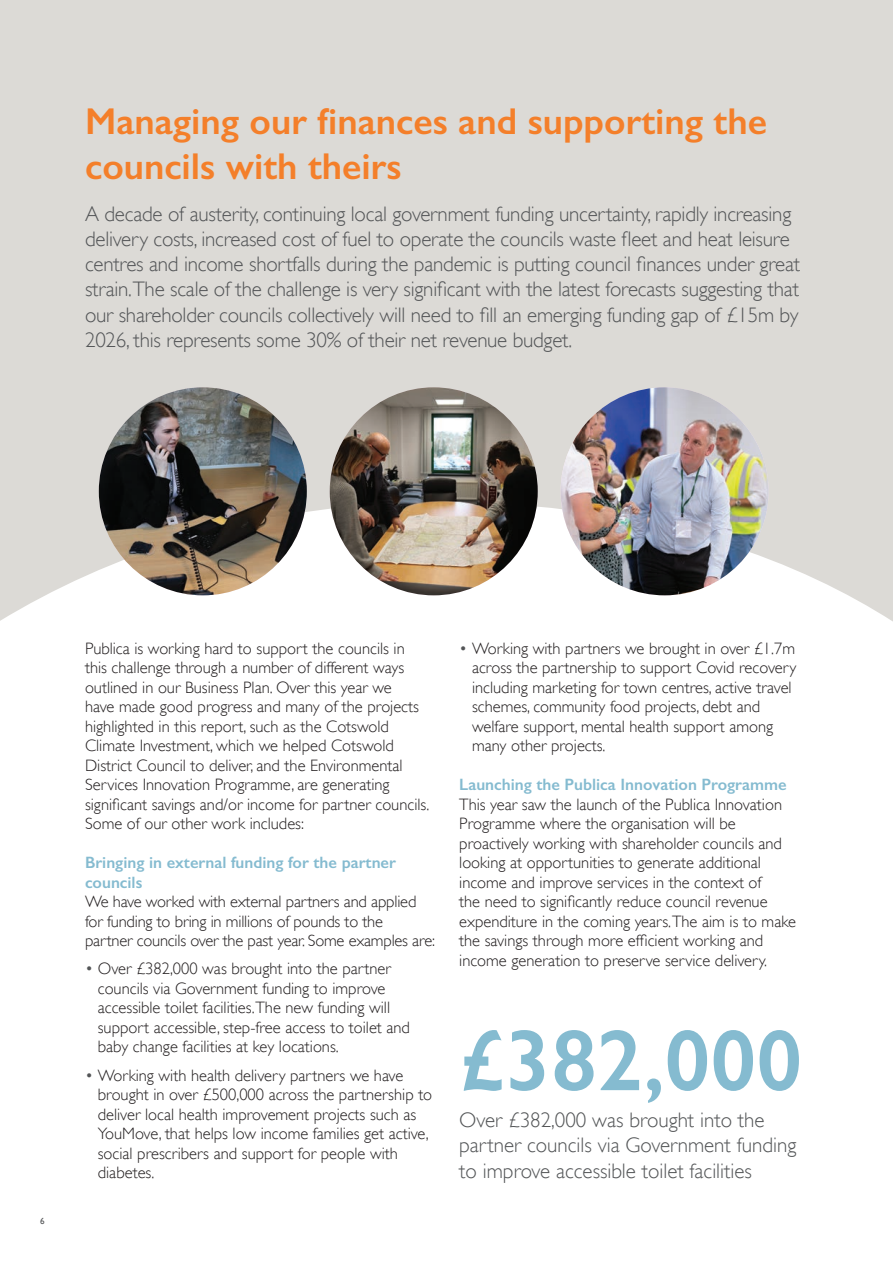
<style>
.page{position:relative;width:893px;height:1263px;background:#fff}
.page>*{position:absolute;margin:0;border:0;box-sizing:border-box;transform-origin:0 0}
.t1{font:600 87px "Gill Sans";color:#85bbd0}
.t2{font:600 37.5px/45px "Gill Sans";color:#f47f2a}
.t3{font:300 21px/25.2px "Gill Sans";letter-spacing:-.01em;color:#535557}
.t4{font:300 16.5px/19.5px "Gill Sans";color:#231f20}
.t5{font:600 16.5px/19.5px "Gill Sans";color:#85bbd0}
.t6{font:9px "Gill Sans";color:#535557}
.s1{color:#535557}
</style>
<div class="page">
<svg style="left:0;top:0;width:893px;height:622px;background:#dfddd9"></svg>
<img style="left:99px;top:387px;width:208px;height:208px;border-radius:104px">
<img style="left:561px;top:387px;width:208px;height:208px;border-radius:104px">
<img style="left:330px;top:387px;width:208px;height:208px;border-radius:104px">
<h2 class="t2" style="left:85px;top:98px;width:683px">Managing our finances and supporting the councils with theirs</h2>
<p class="t3" style="left:85px;top:201px;width:716px">A decade of austerity, continuing local government funding uncertainty, rapidly increasing delivery costs, increased cost of fuel to operate the councils waste fleet and heat leisure centres and income shortfalls during the pandemic is putting council finances under great strain.The scale of the challenge is very significant with the latest forecasts suggesting that our shareholder councils collectively will need to fill an emerging funding gap of £15m by 2026, this represents some 30% of their net revenue budget.</p>
<p class="t6" style="left:40px;top:1215px;width:6px">6</p>
<p class="t4" style="left:85px;top:638px;width:346px">Publica is working hard to support the councils in this challenge through a number of different ways outlined in our Business Plan. Over this year we<br>have made good progress and many of the projects highlighted in this report, such as the Cotswold Climate Investment, which we helped Cotswold District Council to deliver, and the Environmental Services Innovation Programme, are generating significant savings and/or income for partner councils.<br>Some of our other work includes:</p>
<p class="t5" style="left:85px;top:853px;width:312px">Bringing in external funding for the partner councils</p>
<p class="t4" style="left:85px;top:892px;width:352px">We have worked with external partners and applied for funding to bring in millions of pounds to the<br>partner councils over the past year. Some examples are:</p>
<p class="t4" style="left:98px;top:959px;width:314px;text-indent:-13px"><span class="s1">•</span> Over £382,000 was brought into the partner councils via Government funding to improve accessible toilet facilities.The new funding will support accessible, step-free access to toilet and baby change facilities at key locations.</p>
<p class="t4" style="left:98px;top:1065px;width:336px;text-indent:-13px"><span class="s1">•</span> Working with health delivery partners we have brought in over £500,000 across the partnership to deliver local health improvement projects such as YouMove, that helps low income families get active, social prescribers and support for people with diabetes.</p>
<p class="t4" style="left:472px;top:638px;width:326px;text-indent:-13px"><span class="s1">•</span> Working with partners we brought in over £1.7m across the partnership to support Covid recovery including marketing for town centres, active travel schemes, community food projects, debt and welfare support, mental health support among many other projects.</p>
<p class="t5" style="left:459px;top:775px;width:329px">Launching the Publica Innovation Programme</p>
<p class="t4" style="left:459px;top:794px;width:338px">This year saw the launch of the Publica Innovation Programme where the organisation will be proactively working with shareholder councils and looking at opportunities to generate additional income and improve services in the context of<br>the need to significantly reduce council revenue expenditure in the coming years.The aim is to make the savings through more efficient working and income generation to preserve service delivery.</p>
<h1 class="t1" style="left:459px;top:1008px;width:344px">£382,000</h1>
<p class="t3" style="left:459px;top:1107px;width:339px">Over £382,000 was brought into the partner councils via Government funding to improve accessible toilet facilities</p>
</div>
